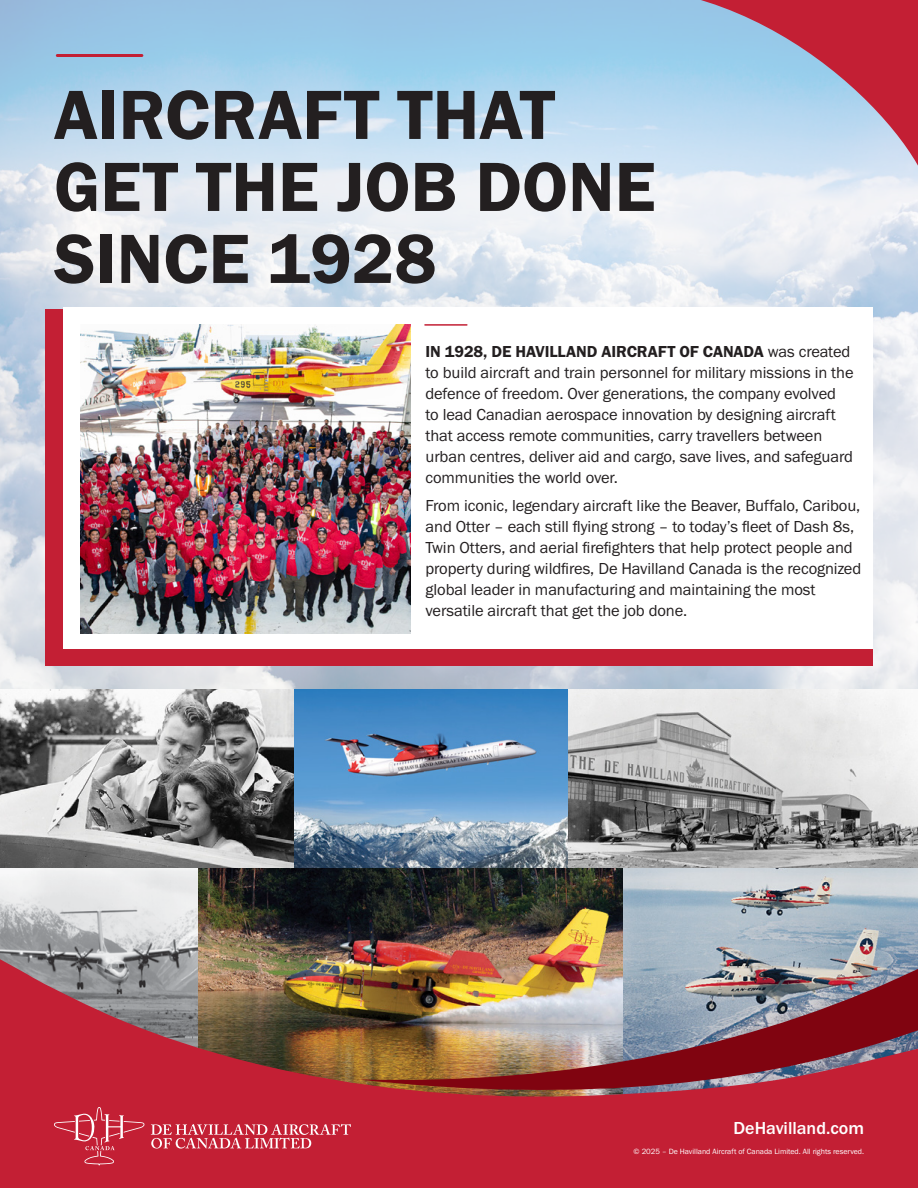
<style>
.page{position:relative;width:918px;height:1188px;background:#fff}
.page>*{position:absolute;margin:0;border:0;box-sizing:border-box;transform-origin:0 0}
.t1{font:72px/72px "Franklin Gothic URW Dem";color:#231f20}
.t2{font:500 18px "Franklin Gothic URW";color:#fff}
.Body{font:16.5px/21px "Franklin Gothic URW Boo";letter-spacing:-.005em;color:#231f20}
.Cover_Body{font:16.5px/21px "Franklin Gothic URW Boo";letter-spacing:-.005em;color:#231f20}
.t3{font:7.8px "Franklin Gothic URW Boo";color:#fff}
.s1{font-family:"Franklin Gothic URW Dem"}
</style>
<div class="page">
<img style="left:0;top:0;width:918px;height:690px">
<div style="left:45px;top:309px;width:828px;height:356px;background:#c31f34"></div>
<div style="left:63px;top:307px;width:810px;height:341px;background:#fff"></div>
<hr style="left:425px;top:324px;width:42px;height:2px;background:#c31f34">
<img style="left:80px;top:324px;width:331px;height:309px">
<hr style="left:57px;top:54px;width:85px;height:3px;background:#c31f34">
<svg style="left:611px;top:0;width:307px;height:204px;background:#bdb2c7"></svg>
<img style="left:0;top:690px;width:294px;height:179px">
<img style="left:294px;top:690px;width:624px;height:179px">
<img style="left:623px;top:869px;width:295px;height:82px">
<img style="left:0;top:869px;width:198px;height:82px">
<img style="left:198px;top:869px;width:425px;height:82px">
<img style="left:0;top:951px;width:918px;height:156px">
<div style="left:0;top:1107px;width:918px;height:81px;background:#c31f34"></div>
<svg style="left:54px;top:1107px;width:90px;height:58px"></svg>
<svg style="left:151px;top:1124px;width:200px;height:25px"></svg>
<p class="t1" style="left:54px;top:78px;width:603px">AIRCRAFT THAT<br>GET THE JOB DONE<br>SINCE 1928</p>
<p class="Body" style="left:426px;top:340px;width:430px"><span class="s1">IN 1928, DE HAVILLAND AIRCRAFT OF CANADA</span> was created to build aircraft and train personnel for military missions in the defence of freedom. Over generations, the company evolved<br>to lead Canadian aerospace innovation by designing aircraft that access remote communities, carry travellers between urban centres, deliver aid and cargo, save lives, and safeguard communities the world over.</p>
<p class="Cover_Body" style="left:426px;top:494px;width:437px">From iconic, legendary aircraft like the Beaver, Buffalo, Caribou, and Otter – each still flying strong – to today’s fleet of Dash 8s, Twin Otters, and aerial firefighters that help protect people and property during wildfires, De Havilland Canada is the recognized global leader in manufacturing and maintaining the most versatile aircraft that get the job done.</p>
<p class="t2" style="left:733px;top:1117px;width:132px">DeHavilland.com</p>
<p class="t3" style="left:634px;top:1147px;width:232px">© 2025 – De Havilland Aircraft of Canada Limited. All rights reserved.</p>
</div>
